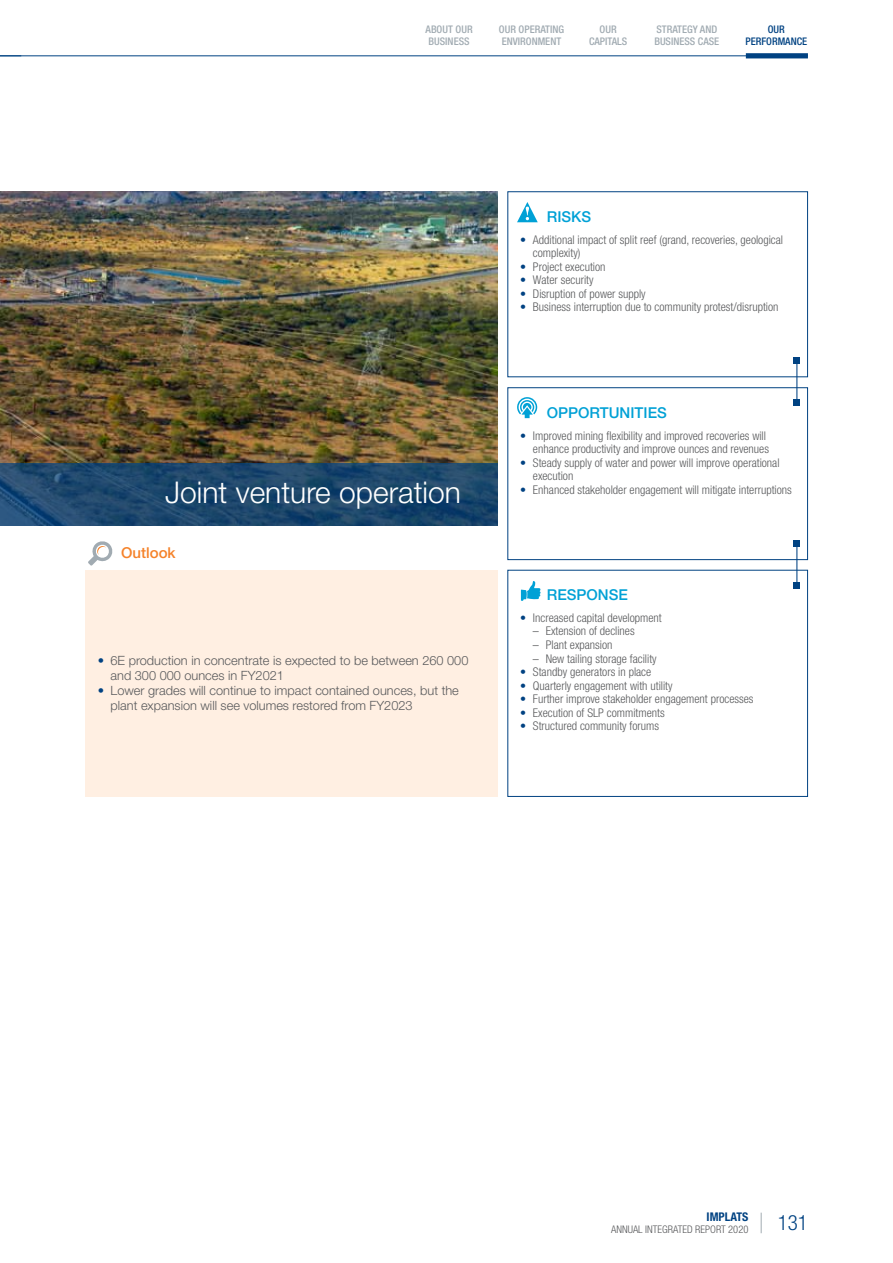
<style>
.page{position:relative;width:893px;height:1263px;background:#fff}
.page>*{position:absolute;margin:0;border:0;box-sizing:border-box;transform-origin:0 0}
.t1{font:300 30px "Helvetica Neue LT Std";color:#fff}
.t2{font:300 condensed 21px "Helvetica Neue LT Std";color:#004282}
.t3{font:500 15px "Helvetica Neue LT Std";color:#00a1d6}
.t4{font:500 15px "Helvetica Neue LT Std";color:#f58229}
.t5{font:300 12.75px/15px "Helvetica Neue LT Std";color:#58595b}
.t6{font:300 condensed 12px/13.5px "Helvetica Neue LT Std";color:#58595b}
.t7{font:700 condensed 12px "Helvetica Neue LT Std";color:#004282}
.t8{font:500 condensed 10.5px/12px "Helvetica Neue LT Std";color:#a1abb2}
.t9{font:300 condensed 10.5px "Helvetica Neue LT Std";color:#58595b}
.t10{font:500 condensed 10.5px/12px "Helvetica Neue LT Std";color:#004282;text-align:center}
.s1{color:#004282}
.s2{font-stretch:normal}
</style>
<div class="page">
<img style="left:0;top:191px;width:497px;height:272px">
<svg style="left:0;top:463px;width:497px;height:63px;background:#1d476c"></svg>
<div style="left:85px;top:570px;width:412px;height:226px;background:#ffefe2"></div>
<svg style="left:88px;top:541px;width:25px;height:25px"></svg>
<svg style="left:517px;top:202px;width:21px;height:20px"></svg>
<div style="left:507px;top:387px;width:301px;height:173px;border:1px solid #004282"></div>
<svg style="left:517px;top:397px;width:20px;height:21px"></svg>
<div style="left:507px;top:570px;width:301px;height:227px;border:1px solid #004282"></div>
<svg style="left:521px;top:581px;width:20px;height:20px"></svg>
<hr style="left:796px;top:360px;width:1px;height:43px;background:#004282">
<svg style="left:794px;top:357px;width:6px;height:6px"></svg>
<svg style="left:794px;top:400px;width:6px;height:6px"></svg>
<hr style="left:796px;top:543px;width:1px;height:43px;background:#004282">
<svg style="left:794px;top:540px;width:6px;height:6px"></svg>
<svg style="left:794px;top:583px;width:6px;height:6px"></svg>
<hr style="left:0;top:55px;width:808px;height:1px;background:#004282">
<svg style="left:761px;top:1213px;width:1px;height:20px"></svg>
<svg style="left:0;top:55px;width:21px;height:1px"></svg>
<div style="left:746px;top:53px;width:62px;height:5px;background:#004282"></div>
<p class="t8" style="left:426px;top:23px;width:49px">ABOUT OUR<br>BUSINESS</p>
<p class="t8" style="left:499px;top:23px;width:67px">OUR OPERATING<br>ENVIRONMENT</p>
<p class="t8" style="left:589px;top:23px;width:40px;text-align:center">OUR<br>CAPITALS</p>
<p class="t8" style="left:654px;top:23px;width:66px">STRATEGY AND<br>BUSINESS CASE</p>
<p class="t10" style="left:745px;top:23px;width:63px">OUR<br>PERFORMANCE</p>
<h1 class="t1" style="left:165px;top:474px;width:297px">Joint venture operation</h1>
<p class="t4" style="left:121px;top:544px;width:56px">Outlook</p>
<p class="t5" style="left:111px;top:653px;width:359px;text-indent:-13px"><span class="s1">•</span> 6E production in concentrate is expected to be between 260 000 and 300 000 ounces in FY2021</p>
<p class="t5" style="left:111px;top:683px;width:350px;text-indent:-13px"><span class="s1">•</span> Lower grades will continue to impact contained ounces, but the plant expansion will see volumes restored from FY2023</p>
<p class="t3" style="left:547px;top:207px;width:46px">RISKS</p>
<p class="t6" style="left:533px;top:232px;width:252px;text-indent:-13px"><span class="s1">•</span> Additional impact of split reef (grand, recoveries, geological complexity)</p>
<p class="t6" style="left:520px;top:259px;width:87px"><span class="s1">•</span> Project execution</p>
<p class="t6" style="left:520px;top:273px;width:75px"><span class="s1">•</span> Water security</p>
<p class="t6" style="left:520px;top:286px;width:127px"><span class="s1">•</span> Disruption of power supply</p>
<p class="t6" style="left:520px;top:300px;width:260px"><span class="s1">•</span> Business interruption due to community protest/disruption</p>
<p class="t3" style="left:547px;top:403px;width:122px">OPPORTUNITIES</p>
<p class="t6" style="left:520px;top:428px;width:250px;text-align:right"><span class="s1">•</span> Improved mining flexibility and improved recoveries will enhance productivity and improve ounces and revenues</p>
<p class="t6" style="left:533px;top:455px;width:248px;text-indent:-13px"><span class="s1">•</span> Steady supply of water and power will improve operational execution</p>
<p class="t6" style="left:520px;top:482px;width:273px"><span class="s1">•</span> Enhanced stakeholder engagement will mitigate interruptions</p>
<p class="t3" style="left:547px;top:586px;width:83px">RESPONSE</p>
<p class="t6" style="left:520px;top:611px;width:143px"><span class="s1">•</span> Increased capital development</p>
<p class="t6" style="left:533px;top:624px;width:103px"><span class="s2">–</span> Extension of declines</p>
<p class="t6" style="left:533px;top:638px;width:81px"><span class="s2">–</span> Plant expansion</p>
<p class="t6" style="left:533px;top:651px;width:125px"><span class="s2">–</span> New tailing storage facility</p>
<p class="t6" style="left:520px;top:665px;width:133px"><span class="s1">•</span> Standby generators in place</p>
<p class="t6" style="left:520px;top:678px;width:154px"><span class="s1">•</span> Quarterly engagement with utility</p>
<p class="t6" style="left:520px;top:692px;width:235px"><span class="s1">•</span> Further improve stakeholder engagement processes</p>
<p class="t6" style="left:520px;top:705px;width:146px"><span class="s1">•</span> Execution of SLP commitments</p>
<p class="t6" style="left:520px;top:719px;width:140px"><span class="s1">•</span> Structured community forums</p>
<p class="t7" style="left:707px;top:1210px;width:43px">IMPLATS</p>
<p class="t9" style="left:611px;top:1223px;width:139px">ANNUAL INTEGRATED REPORT 2020</p>
<h2 class="t2" style="left:778px;top:1211px;width:32px">131</h2>
</div>
